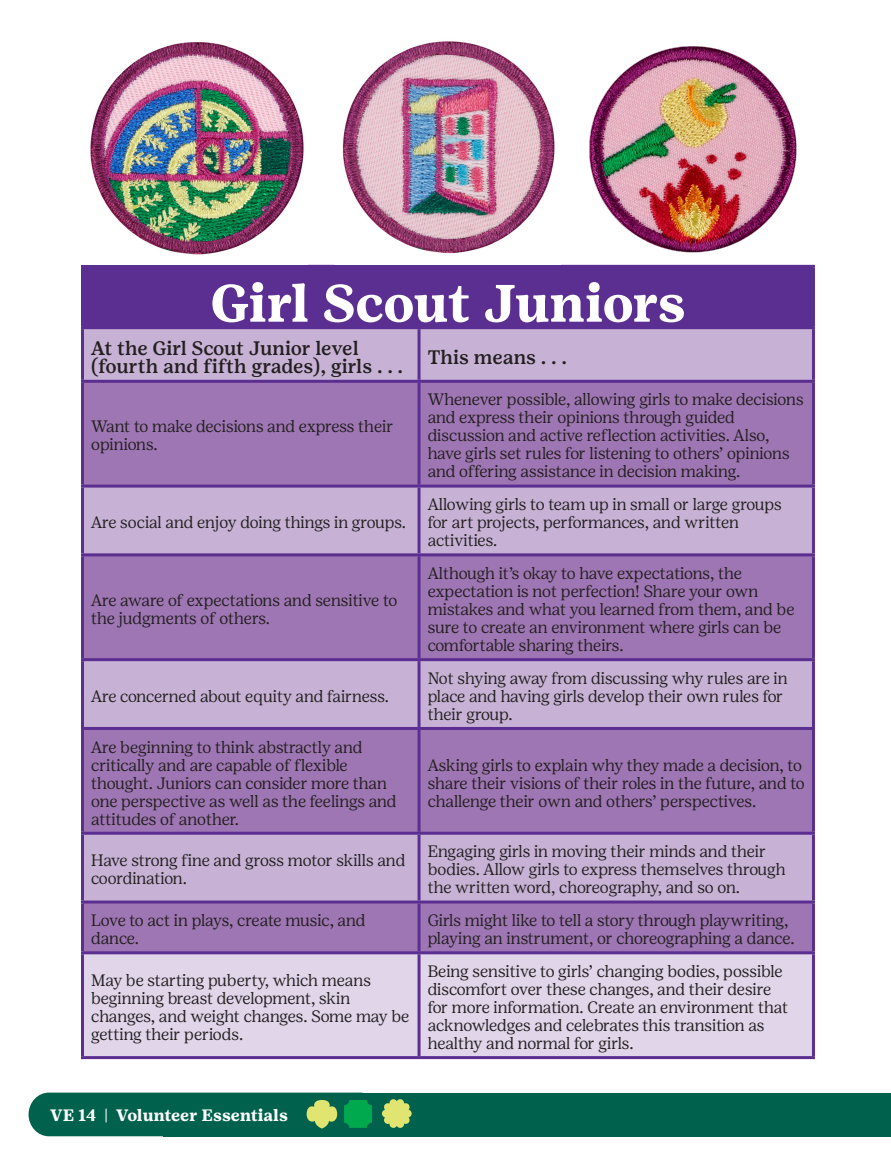
<style>
.page{position:relative;width:891px;height:1161px;background:#fff}
.page>*{position:absolute;margin:0;border:0;box-sizing:border-box;transform-origin:0 0}
.Body_text{font:700 52.5px "Girl Scout Text";letter-spacing:-.02em;color:#fff}
.Body_text-2{font:500 19.5px/18px "Girl Scout Text";letter-spacing:-.01em;color:#231f20}
.Body_text-3{font:300 16.5px/18px "Girl Scout Display";color:#231f20}
.t1{font:700 16.5px "Girl Scout Text";color:#fff}
</style>
<div class="page">
<img style="left:584px;top:46px;width:226px;height:219px">
<div style="left:163px;top:1093px;width:728px;height:43px;background:#00624c"></div>
<div style="left:29px;top:1093px;width:351px;height:43px;background:#00624c;border-radius:21px"></div>
<svg style="left:307px;top:1100px;width:30px;height:28px"></svg>
<svg style="left:344px;top:1100px;width:28px;height:28px"></svg>
<svg style="left:382px;top:1099px;width:30px;height:29px"></svg>
<div style="left:82px;top:266px;width:731px;height:62px;background:#5b2e91"></div>
<div style="left:84px;top:329px;width:728px;height:51px;background:#c7b2d5"></div>
<svg style="left:84px;top:383px;width:728px;height:568px;fill:#9e76b3"></svg>
<div style="left:84px;top:954px;width:728px;height:102px;background:#e0d5e9"></div>
<hr style="left:81px;top:265px;width:338px;height:3px;background:#5b2e91">
<hr style="left:81px;top:268px;width:3px;height:58px;background:#5b2e91">
<hr style="left:419px;top:265px;width:396px;height:3px;background:#5b2e91">
<hr style="left:812px;top:268px;width:3px;height:58px;background:#5b2e91">
<hr style="left:81px;top:326px;width:338px;height:3px;background:#5b2e91">
<hr style="left:81px;top:329px;width:3px;height:51px;background:#5b2e91">
<hr style="left:419px;top:326px;width:396px;height:3px;background:#5b2e91">
<hr style="left:418px;top:329px;width:3px;height:51px;background:#5b2e91">
<hr style="left:812px;top:329px;width:3px;height:51px;background:#5b2e91">
<hr style="left:81px;top:380px;width:338px;height:3px;background:#5b2e91">
<hr style="left:81px;top:383px;width:3px;height:102px;background:#5b2e91">
<hr style="left:419px;top:380px;width:396px;height:3px;background:#5b2e91">
<hr style="left:418px;top:383px;width:3px;height:102px;background:#5b2e91">
<hr style="left:812px;top:383px;width:3px;height:102px;background:#5b2e91">
<hr style="left:81px;top:485px;width:338px;height:3px;background:#5b2e91">
<hr style="left:81px;top:488px;width:3px;height:65px;background:#5b2e91">
<hr style="left:419px;top:485px;width:396px;height:3px;background:#5b2e91">
<hr style="left:418px;top:488px;width:3px;height:65px;background:#5b2e91">
<hr style="left:812px;top:488px;width:3px;height:65px;background:#5b2e91">
<hr style="left:81px;top:553px;width:338px;height:3px;background:#5b2e91">
<hr style="left:81px;top:556px;width:3px;height:102px;background:#5b2e91">
<hr style="left:419px;top:553px;width:396px;height:3px;background:#5b2e91">
<hr style="left:418px;top:556px;width:3px;height:102px;background:#5b2e91">
<hr style="left:812px;top:556px;width:3px;height:102px;background:#5b2e91">
<hr style="left:81px;top:658px;width:338px;height:3px;background:#5b2e91">
<hr style="left:81px;top:661px;width:3px;height:66px;background:#5b2e91">
<hr style="left:419px;top:658px;width:396px;height:3px;background:#5b2e91">
<hr style="left:418px;top:661px;width:3px;height:66px;background:#5b2e91">
<hr style="left:812px;top:661px;width:3px;height:66px;background:#5b2e91">
<hr style="left:81px;top:727px;width:338px;height:3px;background:#5b2e91">
<hr style="left:81px;top:730px;width:3px;height:102px;background:#5b2e91">
<hr style="left:419px;top:727px;width:396px;height:3px;background:#5b2e91">
<hr style="left:418px;top:730px;width:3px;height:102px;background:#5b2e91">
<hr style="left:812px;top:730px;width:3px;height:102px;background:#5b2e91">
<hr style="left:81px;top:832px;width:338px;height:3px;background:#5b2e91">
<hr style="left:81px;top:835px;width:3px;height:66px;background:#5b2e91">
<hr style="left:419px;top:832px;width:396px;height:3px;background:#5b2e91">
<hr style="left:418px;top:835px;width:3px;height:66px;background:#5b2e91">
<hr style="left:812px;top:835px;width:3px;height:66px;background:#5b2e91">
<hr style="left:81px;top:901px;width:338px;height:3px;background:#5b2e91">
<hr style="left:81px;top:904px;width:3px;height:47px;background:#5b2e91">
<hr style="left:419px;top:901px;width:396px;height:3px;background:#5b2e91">
<hr style="left:418px;top:904px;width:3px;height:47px;background:#5b2e91">
<hr style="left:812px;top:904px;width:3px;height:47px;background:#5b2e91">
<hr style="left:81px;top:951px;width:338px;height:3px;background:#5b2e91">
<hr style="left:81px;top:954px;width:3px;height:102px;background:#5b2e91">
<hr style="left:419px;top:951px;width:396px;height:3px;background:#5b2e91">
<hr style="left:418px;top:954px;width:3px;height:102px;background:#5b2e91">
<hr style="left:812px;top:954px;width:3px;height:102px;background:#5b2e91">
<hr style="left:81px;top:1056px;width:338px;height:3px;background:#5b2e91">
<hr style="left:419px;top:1056px;width:396px;height:3px;background:#5b2e91">
<img style="left:342px;top:41px;width:213px;height:213px">
<img style="left:90px;top:42px;width:214px;height:213px">
<p class="Body_text" style="left:210px;top:271px;width:477px">Girl Scout Juniors</p>
<p class="Body_text-2" style="left:91px;top:339px;width:314px">At the Girl Scout Junior level (fourth and fifth grades), girls . . .</p>
<p class="Body_text-2" style="left:428px;top:348px;width:141px">This means . . .</p>
<p class="Body_text-3" style="left:91px;top:417px;width:304px">Want to make decisions and express their opinions.</p>
<p class="Body_text-3" style="left:91px;top:513px;width:316px">Are social and enjoy doing things in groups.</p>
<p class="Body_text-3" style="left:91px;top:591px;width:308px">Are aware of expectations and sensitive to the judgments of others.</p>
<p class="Body_text-3" style="left:91px;top:687px;width:300px">Are concerned about equity and fairness.</p>
<p class="Body_text-3" style="left:91px;top:738px;width:307px">Are beginning to think abstractly and critically and are capable of flexible thought. Juniors can consider more than one perspective as well as the feelings and attitudes of another.</p>
<p class="Body_text-3" style="left:428px;top:390px;width:377px">Whenever possible, allowing girls to make decisions and express their opinions through guided discussion and active reflection activities. Also, have girls set rules for listening to others’ opinions and offering assistance in decision making.</p>
<p class="Body_text-3" style="left:428px;top:495px;width:356px">Allowing girls to team up in small or large groups for art projects, performances, and written activities.</p>
<p class="Body_text-3" style="left:428px;top:564px;width:368px">Although it’s okay to have expectations, the expectation is not perfection! Share your own mistakes and what you learned from them, and be sure to create an environment where girls can be comfortable sharing theirs.</p>
<p class="Body_text-3" style="left:428px;top:669px;width:361px">Not shying away from discussing why rules are in place and having girls develop their own rules for their group.</p>
<p class="Body_text-3" style="left:428px;top:756px;width:379px">Asking girls to explain why they made a decision, to share their visions of their roles in the future, and to challenge their own and others’ perspectives.</p>
<p class="Body_text-3" style="left:91px;top:851px;width:316px">Have strong fine and gross motor skills and coordination.</p>
<p class="Body_text-3" style="left:428px;top:842px;width:359px">Engaging girls in moving their minds and their bodies. Allow girls to express themselves through the written word, choreography, and so on.</p>
<p class="Body_text-3" style="left:91px;top:911px;width:276px">Love to act in plays, create music, and dance.</p>
<p class="Body_text-3" style="left:428px;top:911px;width:368px">Girls might like to tell a story through playwriting, playing an instrument, or choreographing a dance.</p>
<p class="Body_text-3" style="left:91px;top:971px;width:320px">May be starting puberty, which means beginning breast development, skin changes, and weight changes. Some may be getting their periods.</p>
<p class="Body_text-3" style="left:428px;top:962px;width:362px">Being sensitive to girls’ changing bodies, possible discomfort over these changes, and their desire for more information. Create an environment that acknowledges and celebrates this transition as healthy and normal for girls.</p>
<p class="t1" style="left:50px;top:1105px;width:239px">VE 14 | Volunteer Essentials</p>
</div>
